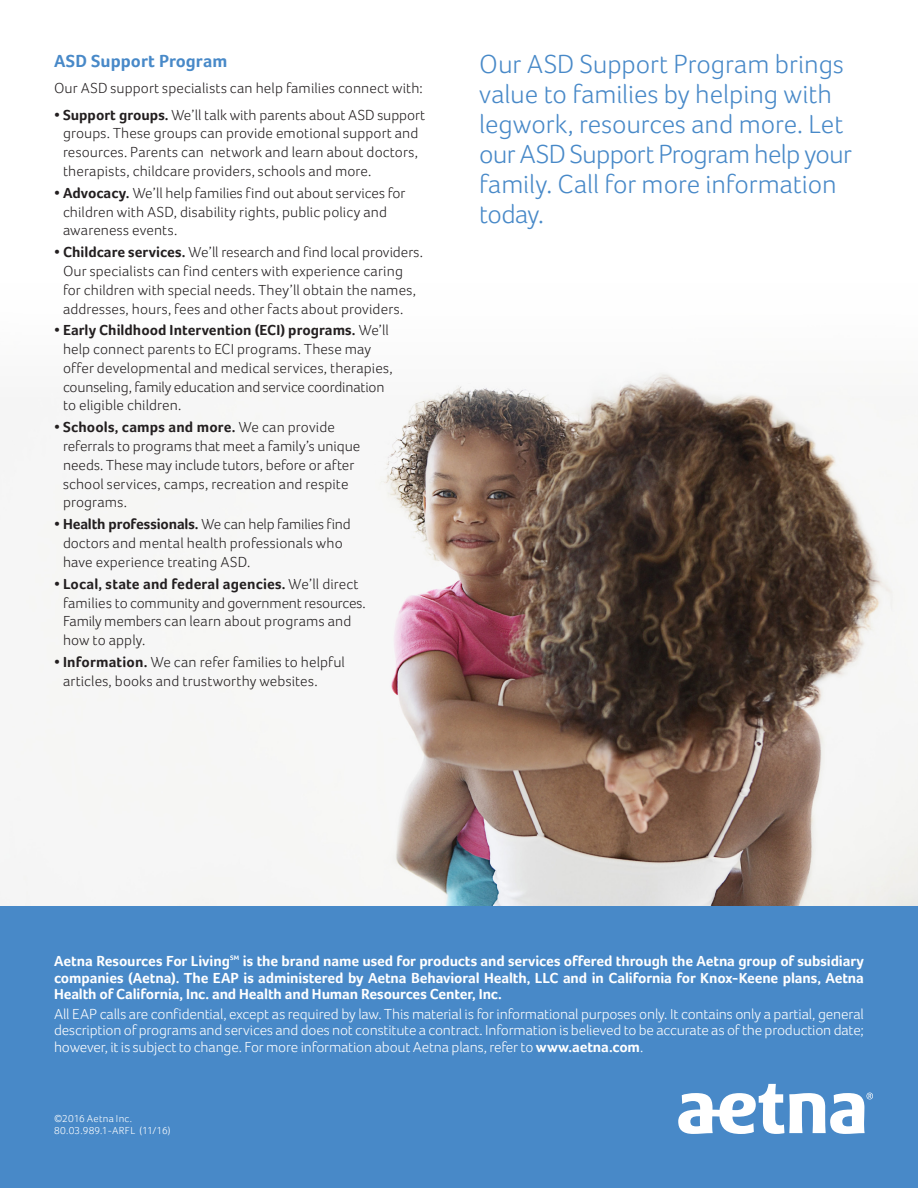
<style>
.page{position:relative;width:918px;height:1188px;background:#fff}
.page>*{position:absolute;margin:0;border:0;box-sizing:border-box;transform-origin:0 0}
.Callout{font:300 27px/30px "Foco";letter-spacing:-.005em;color:#4889c8}
.Color_Header{font:700 18px "Foco";color:#4889c8}
.Body{font:300 15px/18.8px "Foco";letter-spacing:.005em;color:#231f20}
.Disclaimer{font:300 15px/16.5px "Foco";letter-spacing:-.01em;color:#fff;text-align:justify}
.Disclaimer-2{font:700 15px/16.5px "Foco";letter-spacing:-.01em;color:#fff;text-align:justify}
.Copyright_Part_Numbe{font:300 10.5px "Foco";letter-spacing:.025em;color:#fff}
.Disclaimer-3{font:700 6.75px "Foco";color:#fff}
.s1{font-weight:700}
</style>
<div class="page">
<img style="left:0;top:372px;width:918px;height:534px">
<div style="left:0;top:906px;width:918px;height:282px;background:#4889c8"></div>
<svg style="left:678px;top:1084px;width:195px;height:50px"></svg>
<p class="Color_Header" style="left:54px;top:50px;width:175px">ASD Support Program</p>
<p class="Body" style="left:54px;top:79px;width:370px">Our ASD support specialists can help families connect with:</p>
<p class="Body" style="left:63px;top:105px;width:364px;text-indent:-9px"><span class="s1">• Support groups.</span> We’ll talk with parents about ASD support groups. These groups can provide emotional support and resources. Parents can network and learn about doctors, therapists, childcare providers, schools and more.</p>
<p class="Body" style="left:63px;top:183px;width:344px;text-indent:-9px"><span class="s1">• Advocacy.</span> We’ll help families find out about services for children with ASD, disability rights, public policy and awareness events.</p>
<p class="Body" style="left:63px;top:243px;width:362px;text-indent:-9px"><span class="s1">• Childcare services.</span> We’ll research and find local providers.<br>Our specialists can find centers with experience caring for children with special needs. They’ll obtain the names, addresses, hours, fees and other facts about providers.</p>
<p class="Body" style="left:63px;top:321px;width:331px;text-indent:-9px"><span class="s1">• Early Childhood Intervention (ECI) programs.</span> We’ll help connect parents to ECI programs. These may offer developmental and medical services, therapies, counseling, family education and service coordination to eligible children.</p>
<p class="Body" style="left:63px;top:418px;width:299px;text-indent:-9px"><span class="s1">• Schools, camps and more.</span> We can provide referrals to programs that meet a family’s unique needs. These may include tutors, before or after school services, camps, recreation and respite programs.</p>
<p class="Body" style="left:63px;top:515px;width:289px;text-indent:-9px"><span class="s1">• Health professionals.</span> We can help families find doctors and mental health professionals who have experience treating ASD.</p>
<p class="Body" style="left:63px;top:574px;width:304px;text-indent:-9px"><span class="s1">• Local, state and federal agencies.</span> We’ll direct families to community and government resources.<br>Family members can learn about programs and how to apply.</p>
<p class="Body" style="left:63px;top:653px;width:283px;text-indent:-9px"><span class="s1">• Information.</span> We can refer families to helpful articles, books and trustworthy websites.</p>
<p class="Callout" style="left:479px;top:49px;width:374px">Our ASD Support Program brings value to families by helping with legwork, resources and more. Let our ASD Support Program help your family. Call for more information today.</p>
<p class="Disclaimer-2" style="left:54px;top:953px;width:812px;text-indent:189px">is the brand name used for products and services offered through the Aetna group of subsidiary companies (Aetna). The EAP is administered by Aetna Behavioral Health, LLC and in California for Knox-Keene plans, Aetna Health of California, Inc. and Health and Human Resources Center, Inc.</p>
<p class="Disclaimer" style="left:54px;top:1005px;width:812px">All EAP calls are confidential, except as required by law. This material is for informational purposes only. It contains only a partial, general description of programs and services and does not constitute a contract. Information is believed to be accurate as of the production date; however, it is subject to change. For more information about Aetna plans, refer to <span class="s1">www.aetna.com</span>.</p>
<p class="Disclaimer-2" style="left:54px;top:953px;width:178px">Aetna Resources For Living</p>
<p class="Disclaimer-3" style="left:230px;top:954px;width:11px">SM</p>
<p class="Copyright_Part_Numbe" style="left:54px;top:1112px;width:80px">©2016 Aetna Inc.</p>
<p class="Copyright_Part_Numbe" style="left:54px;top:1124px;width:118px">80.03.989.1-ARFL (11/16)</p>
</div>
